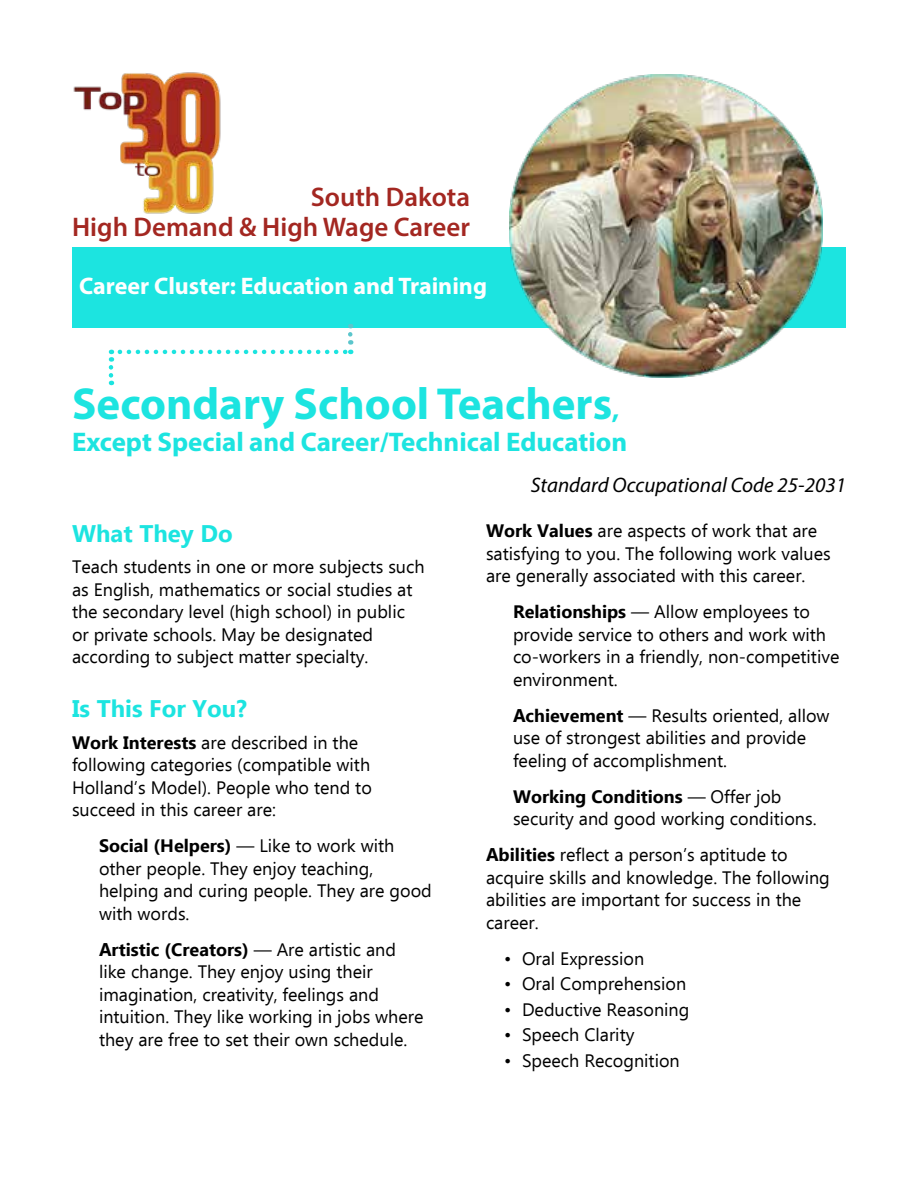
<style>
.page{position:relative;width:918px;height:1188px;background:#fff}
.page>*{position:absolute;margin:0;border:0;box-sizing:border-box;transform-origin:0 0}
.Occupational_Title{font:700 45px "Myriad Pro";color:#1ce4e0}
.Occupational_Title-2{font:700 27px "Myriad Pro";color:#1ce4e0}
.High_Demand___High_W{font:600 27px "Myriad Pro";color:#a32721}
.Target_Group_Title{font:700 24px "Myriad Pro";color:#fff}
.Subheadings{font:700 24px "Ebrima";color:#1ce4e0}
.SOC_Code{font:italic 21px "Myriad Pro";color:#000}
.Main_body_text{font:18px/22.5px "Ebrima";color:#000}
.Indented_main_body_t{font:18px/22.5px "Ebrima";color:#000}
.s1{font-size:27px}
.s2{font-weight:700}
</style>
<div class="page">
<div style="left:72px;top:247px;width:774px;height:81px;background:#1ce4e0"></div>
<svg style="left:109px;top:350px;width:4px;height:35px"></svg>
<svg style="left:120px;top:334px;width:232px;height:20px"></svg>
<img style="left:509px;top:74px;width:314px;height:303px">
<img style="left:73px;top:72px;width:148px;height:142px">
<p class="High_Demand___High_W" style="left:311px;top:179px;width:161px">South Dakota</p>
<p class="High_Demand___High_W" style="left:72px;top:209px;width:400px">High Demand &amp; High Wage Career</p>
<p class="Target_Group_Title" style="left:79px;top:270px;width:409px">Career Cluster: Education and Training</p>
<p class="Occupational_Title" style="left:72px;top:374px;width:549px">Secondary School Teachers<span class="s1">,</span></p>
<p class="Occupational_Title-2" style="left:72px;top:425px;width:557px">Except Special and Career/Technical Education</p>
<p class="Subheadings" style="left:72px;top:514px;width:162px">What They Do</p>
<p class="Main_body_text" style="left:72px;top:555px;width:354px">Teach students in one or more subjects such as English, mathematics or social studies at the secondary level (high school) in public or private schools. May be designated according to subject matter specialty.</p>
<p class="Subheadings" style="left:72px;top:690px;width:176px">Is This For You?</p>
<p class="Main_body_text" style="left:72px;top:731px;width:301px"><span class="s2">Work Interests</span> are described in the following categories (compatible with Holland’s Model). People who tend to succeed in this career are:</p>
<p class="Indented_main_body_t" style="left:99px;top:834px;width:334px"><span class="s2">Social (Helpers)</span> — Like to work with other people. They enjoy teaching, helping and curing people. They are good with words.</p>
<p class="Indented_main_body_t" style="left:99px;top:938px;width:326px"><span class="s2">Artistic (Creators)</span> — Are artistic and like change. They enjoy using their imagination, creativity, feelings and intuition. They like working in jobs where they are free to set their own schedule.</p>
<p class="SOC_Code" style="left:531px;top:472px;width:317px">Standard Occupational Code 25-2031</p>
<p class="Main_body_text" style="left:486px;top:519px;width:346px"><span class="s2">Work Values</span> are aspects of work that are satisfying to you. The following work values are generally associated with this career.</p>
<p class="Indented_main_body_t" style="left:513px;top:600px;width:328px"><span class="s2">Relationships</span> — Allow employees to provide service to others and work with co-workers in a friendly, non-competitive environment.</p>
<p class="Indented_main_body_t" style="left:513px;top:704px;width:318px"><span class="s2">Achievement</span> — Results oriented, allow use of strongest abilities and provide feeling of accomplishment.</p>
<p class="Indented_main_body_t" style="left:513px;top:785px;width:305px"><span class="s2">Working Conditions</span> — Offer job security and good working conditions.</p>
<p class="Main_body_text" style="left:486px;top:843px;width:345px"><span class="s2">Abilities</span> reflect a person’s aptitude to acquire skills and knowledge. The following abilities are important for success in the career.</p>
<p class="Main_body_text" style="left:504px;top:947px;width:142px">• Oral Expression</p>
<p class="Main_body_text" style="left:504px;top:972px;width:184px">• Oral Comprehension</p>
<p class="Main_body_text" style="left:504px;top:998px;width:187px">• Deductive Reasoning</p>
<p class="Main_body_text" style="left:504px;top:1023px;width:132px">• Speech Clarity</p>
<p class="Main_body_text" style="left:504px;top:1049px;width:177px">• Speech Recognition</p>
</div>
